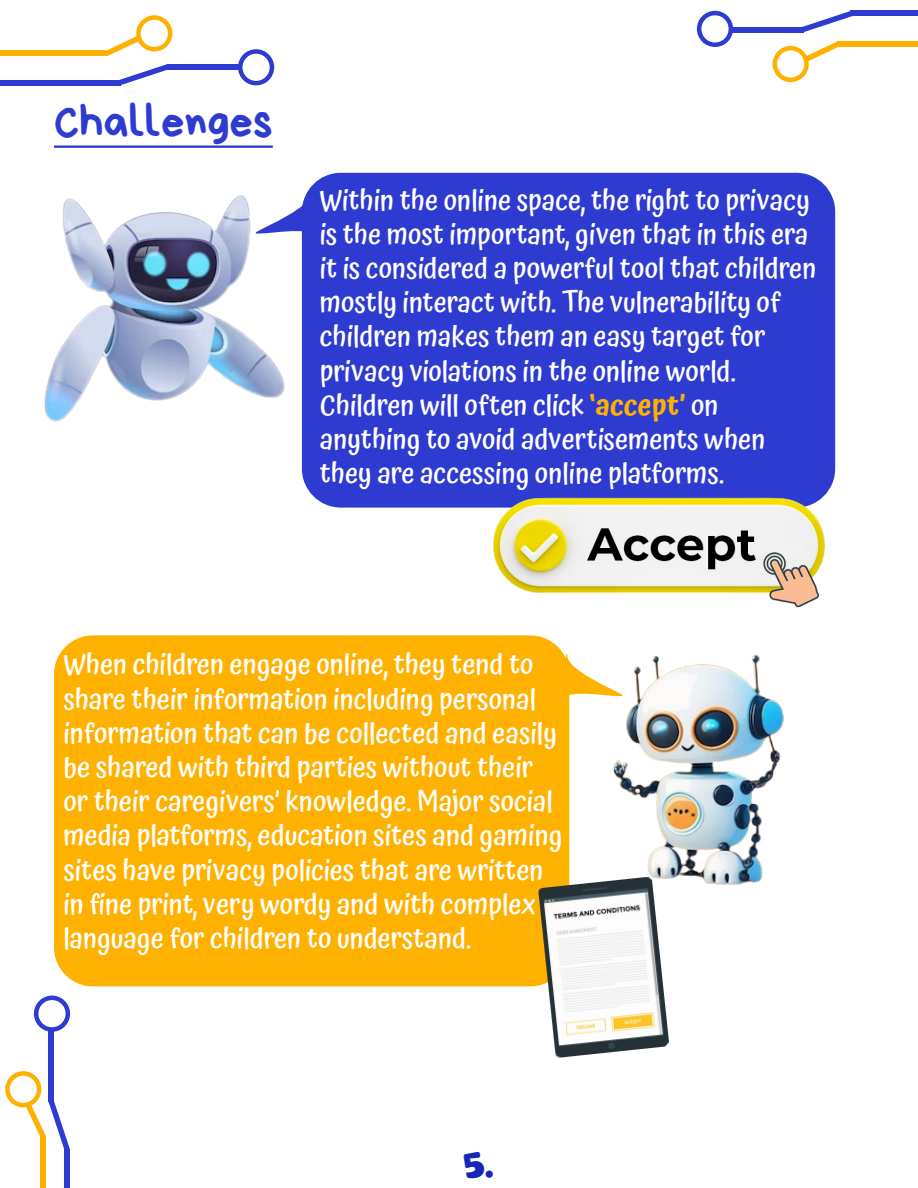
<style>
.page{position:relative;width:918px;height:1188px;background:#fff}
.page>*{position:absolute;margin:0;border:0;box-sizing:border-box;transform-origin:0 0}
.t1{font:46.5px "Bryndan Write";color:#2e3bd1}
.t2{font:33px "Marvin Round";color:#1627b7}
.t3{font:500 28.5px/34.2px "Atma";color:#fff}
.s1{font-weight:600;color:#ffb100}
</style>
<div class="page">
<div style="left:0;top:80px;width:120px;height:5px;background:#2e3bd1"></div>
<svg style="left:119px;top:64px;width:50px;height:21px"></svg>
<div style="left:168px;top:64px;width:73px;height:5px;background:#2e3bd1"></div>
<div style="left:238px;top:49px;width:36px;height:36px;border:4px solid #2e3bd1;border-radius:50%"></div>
<div style="left:0;top:51px;width:108px;height:5px;background:#ffb100"></div>
<svg style="left:105px;top:36px;width:36px;height:20px"></svg>
<div style="left:136px;top:15px;width:36px;height:36px;border:4px solid #ffb100;border-radius:50%"></div>
<div style="left:851px;top:11px;width:67px;height:5px;background:#2e3bd1"></div>
<svg style="left:802px;top:11px;width:51px;height:21px"></svg>
<div style="left:730px;top:27px;width:74px;height:5px;background:#2e3bd1"></div>
<div style="left:697px;top:11px;width:36px;height:36px;border:4px solid #2e3bd1;border-radius:50%"></div>
<div style="left:837px;top:41px;width:81px;height:6px;background:#ffb100"></div>
<svg style="left:806px;top:41px;width:32px;height:20px"></svg>
<div style="left:773px;top:46px;width:36px;height:36px;border:4px solid #ffb100;border-radius:50%"></div>
<div style="left:65px;top:1149px;width:5px;height:39px;background:#2e3bd1"></div>
<div style="left:49px;top:1028px;width:5px;height:74px;background:#2e3bd1"></div>
<div style="left:34px;top:996px;width:36px;height:36px;border:4px solid #2e3bd1;border-radius:50%"></div>
<div style="left:40px;top:1136px;width:6px;height:52px;background:#ffb100"></div>
<svg style="left:25px;top:1100px;width:45px;height:52px"></svg>
<div style="left:5px;top:1071px;width:36px;height:36px;border:4px solid #ffb100;border-radius:50%"></div>
<hr style="left:54px;top:145px;width:219px;height:3px;background:#2e3bd1">
<img style="left:44px;top:195px;width:241px;height:227px">
<div style="left:302px;top:173px;width:533px;height:335px;background:#2e3bd1;border-radius:39px"></div>
<svg style="left:246px;top:179px;width:74px;height:62px"></svg>
<img style="left:441px;top:479px;width:393px;height:129px">
<img style="left:613px;top:655px;width:171px;height:230px">
<div style="left:54px;top:635px;width:515px;height:351px;background:#ffb100;border-radius:39px"></div>
<svg style="left:556px;top:645px;width:76px;height:58px"></svg>
<img style="left:538px;top:876px;width:131px;height:182px">
<h1 class="t1" style="left:54px;top:98px;width:220px">Challenges</h1>
<p class="t3" style="left:320px;top:185px;width:498px">Within the online space, the right to privacy is the most important, given that in this era it is considered a powerful tool that children mostly interact with. The vulnerability of children makes them an easy target for privacy violations in the online world.<br>Children will often click <span class="s1">‘accept’</span> on anything to avoid advertisements when they are accessing online platforms.</p>
<p class="t3" style="left:63px;top:649px;width:501px">When children engage online, they tend to share their information including personal information that can be collected and easily be shared with third parties without their or their caregivers’ knowledge. Major social media platforms, education sites and gaming sites have privacy policies that are written in fine print, very wordy and with complex language for children to understand.</p>
<p class="t2" style="left:463px;top:1146px;width:33px">5.</p>
</div>
